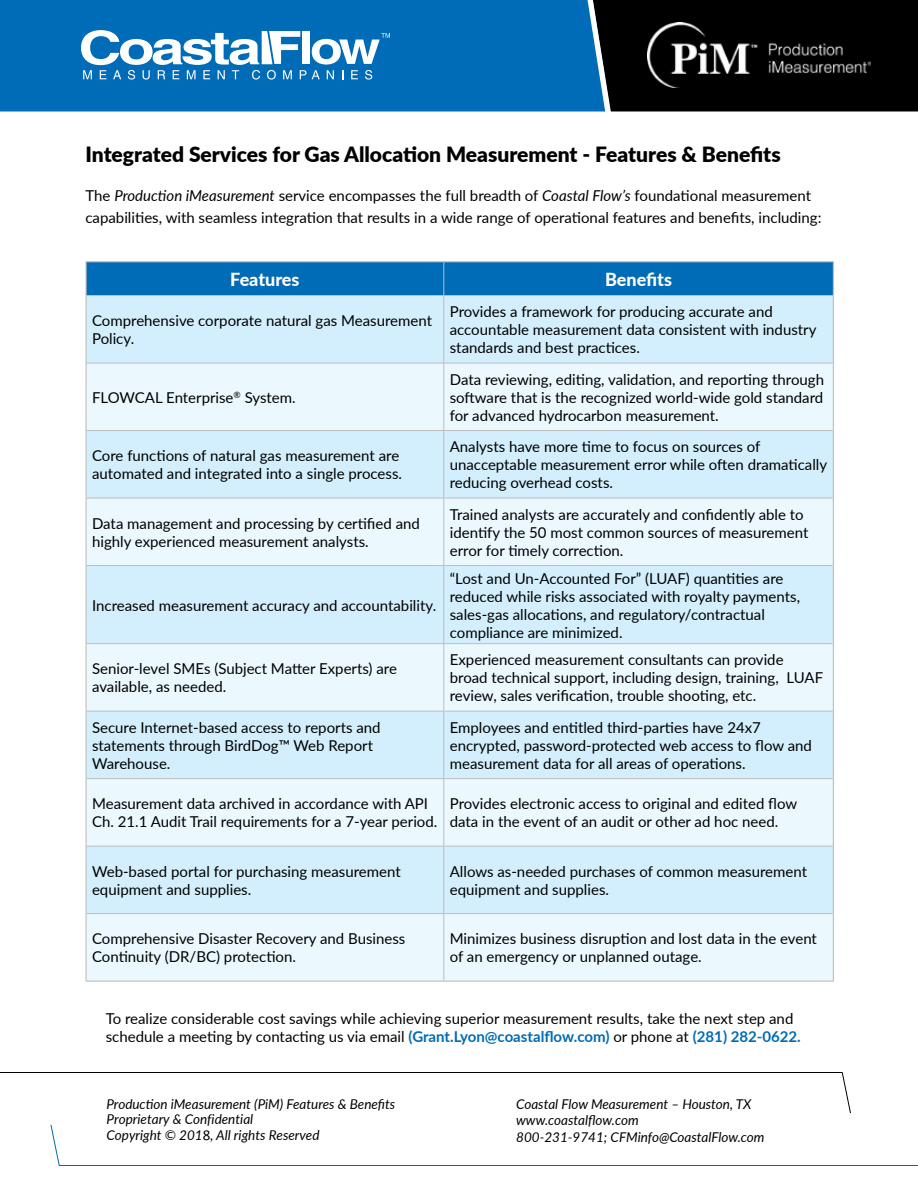
<style>
.page{position:relative;width:918px;height:1188px;background:#fff}
.page>*{position:absolute;margin:0;border:0;box-sizing:border-box;transform-origin:0 0}
.t1{font:900 21px "Lato";color:#000}
.t2{font:800 18px "Lato";color:#fff}
.t3{font:15px/18px "Lato";color:#000}
.t4{font:italic 13.5px/15.5px "Lato";color:#000}
.s1{font-style:italic}
.s2{font-weight:700;color:#006bb6}
.s3{font-family:"Calibri";font-style:normal;font-size:15px}
</style>
<div class="page">
<div style="left:0;top:0;width:586px;height:111px;background:#006bb6"></div>
<svg style="left:586px;top:0;width:332px;height:112px;background:#080e12"></svg>
<svg style="left:81px;top:30px;width:309px;height:50px"></svg>
<img style="left:647px;top:22px;width:223px;height:65px">
<div style="left:87px;top:262px;width:746px;height:33px;background:#006bb6"></div>
<div style="left:87px;top:296px;width:746px;height:67px;background:#d3eefc"></div>
<div style="left:87px;top:364px;width:746px;height:617px;background:#ebf8fe"></div>
<svg style="left:87px;top:431px;width:746px;height:482px;background:#dcf1fc"></svg>
<hr style="left:443px;top:262px;width:1px;height:33px;background:#bcbec0">
<hr style="left:87px;top:295px;width:357px;height:1px;background:#bcbec0">
<hr style="left:444px;top:295px;width:389px;height:1px;background:#bcbec0">
<hr style="left:443px;top:296px;width:1px;height:67px;background:#bcbec0">
<hr style="left:87px;top:363px;width:357px;height:1px;background:#bcbec0">
<hr style="left:444px;top:363px;width:389px;height:1px;background:#bcbec0">
<hr style="left:443px;top:363px;width:1px;height:67px;background:#bcbec0">
<hr style="left:87px;top:430px;width:357px;height:1px;background:#bcbec0">
<hr style="left:444px;top:430px;width:389px;height:1px;background:#bcbec0">
<hr style="left:443px;top:431px;width:1px;height:67px;background:#bcbec0">
<hr style="left:87px;top:498px;width:357px;height:1px;background:#bcbec0">
<hr style="left:444px;top:498px;width:389px;height:1px;background:#bcbec0">
<hr style="left:443px;top:498px;width:1px;height:67px;background:#bcbec0">
<hr style="left:87px;top:565px;width:357px;height:1px;background:#bcbec0">
<hr style="left:444px;top:565px;width:389px;height:1px;background:#bcbec0">
<hr style="left:443px;top:566px;width:1px;height:77px;background:#bcbec0">
<hr style="left:443px;top:644px;width:1px;height:67px;background:#bcbec0">
<hr style="left:443px;top:711px;width:1px;height:67px;background:#bcbec0">
<hr style="left:443px;top:779px;width:1px;height:67px;background:#bcbec0">
<hr style="left:443px;top:846px;width:1px;height:67px;background:#bcbec0">
<hr style="left:443px;top:914px;width:1px;height:67px;background:#bcbec0">
<hr style="left:833px;top:262px;width:1px;height:34px;background:#bcbec0">
<hr style="left:833px;top:296px;width:1px;height:67px;background:#bcbec0">
<hr style="left:833px;top:363px;width:1px;height:68px;background:#bcbec0">
<hr style="left:833px;top:431px;width:1px;height:67px;background:#bcbec0">
<hr style="left:833px;top:498px;width:1px;height:68px;background:#bcbec0">
<hr style="left:833px;top:566px;width:1px;height:78px;background:#bcbec0">
<hr style="left:833px;top:644px;width:1px;height:67px;background:#bcbec0">
<hr style="left:833px;top:711px;width:1px;height:68px;background:#bcbec0">
<hr style="left:833px;top:779px;width:1px;height:67px;background:#bcbec0">
<hr style="left:833px;top:846px;width:1px;height:68px;background:#bcbec0">
<hr style="left:833px;top:914px;width:1px;height:67px;background:#bcbec0">
<hr style="left:86px;top:261px;width:358px;height:1px;background:#bcbec0">
<hr style="left:86px;top:262px;width:1px;height:34px;background:#bcbec0">
<hr style="left:444px;top:261px;width:390px;height:1px;background:#bcbec0">
<hr style="left:86px;top:296px;width:1px;height:67px;background:#bcbec0">
<hr style="left:86px;top:363px;width:1px;height:68px;background:#bcbec0">
<hr style="left:86px;top:431px;width:1px;height:67px;background:#bcbec0">
<hr style="left:86px;top:498px;width:1px;height:68px;background:#bcbec0">
<hr style="left:86px;top:566px;width:1px;height:78px;background:#bcbec0">
<hr style="left:86px;top:644px;width:1px;height:67px;background:#bcbec0">
<hr style="left:86px;top:711px;width:1px;height:68px;background:#bcbec0">
<hr style="left:86px;top:779px;width:1px;height:67px;background:#bcbec0">
<hr style="left:86px;top:846px;width:1px;height:68px;background:#bcbec0">
<hr style="left:86px;top:914px;width:1px;height:67px;background:#bcbec0">
<hr style="left:86px;top:981px;width:358px;height:1px;background:#bcbec0">
<hr style="left:444px;top:981px;width:390px;height:1px;background:#bcbec0">
<hr style="left:87px;top:643px;width:357px;height:1px;background:#bcbec0">
<hr style="left:444px;top:643px;width:389px;height:1px;background:#bcbec0">
<hr style="left:87px;top:711px;width:357px;height:1px;background:#bcbec0">
<hr style="left:444px;top:711px;width:389px;height:1px;background:#bcbec0">
<hr style="left:87px;top:778px;width:357px;height:1px;background:#bcbec0">
<hr style="left:444px;top:778px;width:389px;height:1px;background:#bcbec0">
<hr style="left:87px;top:846px;width:357px;height:1px;background:#bcbec0">
<hr style="left:444px;top:846px;width:389px;height:1px;background:#bcbec0">
<hr style="left:87px;top:913px;width:357px;height:1px;background:#bcbec0">
<hr style="left:444px;top:913px;width:389px;height:1px;background:#bcbec0">
<svg style="left:0;top:1072px;width:851px;height:42px"></svg>
<svg style="left:50px;top:1124px;width:868px;height:42px"></svg>
<h1 class="t1" style="left:86px;top:138px;width:697px">Integrated Services for Gas Allocation Measurement - Features &amp; Benefits</h1>
<p class="t3" style="left:86px;top:184px;width:738px;line-height:21.6px">The <span class="s1">Production iMeasurement</span> service encompasses the full breadth of <span class="s1">Coastal Flow’s</span> foundational measurement capabilities, with seamless integration that results in a wide range of operational features and benefits, including:</p>
<p class="t2" style="left:230px;top:266px;width:71px">Features</p>
<p class="t2" style="left:605px;top:266px;width:68px">Benefits</p>
<p class="t3" style="left:92px;top:311px;width:342px">Comprehensive corporate natural gas Measurement<br>Policy.</p>
<p class="t3" style="left:450px;top:302px;width:368px">Provides a framework for producing accurate and accountable measurement data consistent with industry standards and best practices.</p>
<p class="t3" style="left:92px;top:388px;width:205px">FLOWCAL Enterprise<sup>®</sup> System.</p>
<p class="t3" style="left:450px;top:370px;width:376px;text-align:justify">Data reviewing, editing, validation, and reporting through software that is the recognized world-wide gold standard for advanced hydrocarbon measurement.</p>
<p class="t3" style="left:92px;top:446px;width:311px">Core functions of natural gas measurement are automated and integrated into a single process.</p>
<p class="t3" style="left:450px;top:437px;width:379px">Analysts have more time to focus on sources of unacceptable measurement error while often dramatically reducing overhead costs.</p>
<p class="t3" style="left:92px;top:514px;width:329px">Data management and processing by certified and highly experienced measurement analysts.</p>
<p class="t3" style="left:450px;top:505px;width:360px">Trained analysts are accurately and confidently able to identify the 50 most common sources of measurement error for timely correction.</p>
<p class="t3" style="left:92px;top:596px;width:346px">Increased measurement accuracy and accountability.</p>
<p class="t3" style="left:450px;top:569px;width:352px">“Lost and Un-Accounted For” (LUAF) quantities are reduced while risks associated with royalty payments, sales-gas allocations, and regulatory/contractual compliance are minimized.</p>
<p class="t3" style="left:92px;top:659px;width:306px">Senior-level SMEs (Subject Matter Experts) are available, as needed.</p>
<p class="t3" style="left:450px;top:650px;width:375px">Experienced measurement consultants can provide broad technical support, including design, training, LUAF review, sales verification, trouble shooting, etc.</p>
<p class="t3" style="left:92px;top:718px;width:290px">Secure Internet-based access to reports and statements through BirdDog™ Web Report<br>Warehouse.</p>
<p class="t3" style="left:450px;top:718px;width:364px">Employees and entitled third-parties have 24x7 encrypted, password-protected web access to flow and measurement data for all areas of operations.</p>
<p class="t3" style="left:92px;top:794px;width:347px">Measurement data archived in accordance with API<br>Ch. 21.1 Audit Trail requirements for a 7-year period.</p>
<p class="t3" style="left:450px;top:794px;width:349px">Provides electronic access to original and edited flow data in the event of an audit or other ad hoc need.</p>
<p class="t3" style="left:92px;top:862px;width:310px">Web-based portal for purchasing measurement equipment and supplies.</p>
<p class="t3" style="left:450px;top:862px;width:359px">Allows as-needed purchases of common measurement equipment and supplies.</p>
<p class="t3" style="left:92px;top:929px;width:315px">Comprehensive Disaster Recovery and Business<br>Continuity (DR/BC) protection.</p>
<p class="t3" style="left:450px;top:929px;width:369px">Minimizes business disruption and lost data in the event of an emergency or unplanned outage.</p>
<p class="t3" style="left:106px;top:1009px;width:697px">To realize considerable cost savings while achieving superior measurement results, take the next step and schedule a meeting by contacting us via email <span class="s2">(Grant.Lyon@coastalflow.com)</span> or phone at <span class="s2">(281) 282-0622.</span></p>
<p class="t4" style="left:106px;top:1096px;width:290px">Production iMeasurement (PiM) Features &amp; Benefits<br>Proprietary &amp; Confidential<br>Copyright © 201<span class="s3">8</span>, All rights Reserved</p>
<p class="t4" style="left:516px;top:1096px;width:250px;line-height:16.2px">Coastal Flow Measurement – Houston, TX www.coastalflow.com<br>800-231-9741; CFMinfo@CoastalFlow.com</p>
</div>
